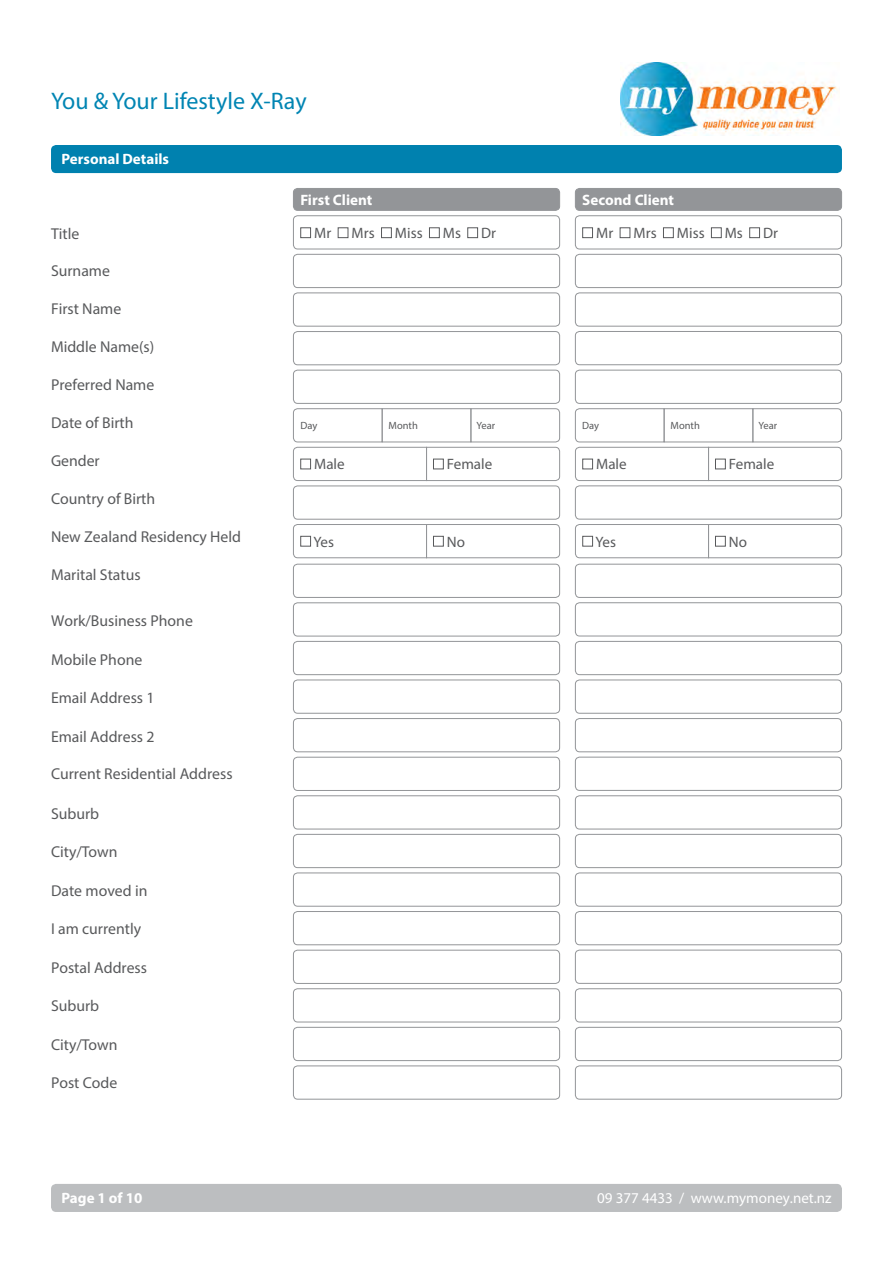
<style>
.page{position:relative;width:893px;height:1263px;background:#fff}
.page>*{position:absolute;margin:0;border:0;box-sizing:border-box;transform-origin:0 0}
.t1{font:24px "Myriad Pro";color:#0085b3}
.t2{font:15.75px "Myriad Pro";color:#58595b}
.t3{font:15px "Myriad Pro";color:#58595b}
.t4{font:700 15px "Myriad Pro";color:#fff}
.t5{font:15px "Myriad Pro";color:#fff}
.t6{font:10.5px "Myriad Pro";color:#58595b}
</style>
<div class="page">
<div style="left:293px;top:188px;width:267px;height:22px;background:#939598;border-radius:4px"></div>
<div style="left:293px;top:188px;width:267px;height:23px;border:1px solid #939598;border-radius:4px"></div>
<div style="left:575px;top:188px;width:267px;height:22px;background:#939598;border-radius:4px"></div>
<div style="left:575px;top:188px;width:267px;height:23px;border:1px solid #939598;border-radius:4px"></div>
<div style="left:51px;top:145px;width:791px;height:28px;background:#0081af;border-radius:5px"></div>
<div style="left:51px;top:1184px;width:791px;height:28px;background:#bcbec0;border-radius:5px"></div>
<div style="left:300px;top:227px;width:11px;height:11px;border:1px solid #58595b"></div>
<div style="left:338px;top:227px;width:10px;height:11px;border:1px solid #58595b"></div>
<div style="left:381px;top:227px;width:11px;height:11px;border:1px solid #58595b"></div>
<div style="left:429px;top:227px;width:11px;height:11px;border:1px solid #58595b"></div>
<div style="left:467px;top:227px;width:11px;height:11px;border:1px solid #58595b"></div>
<div style="left:582px;top:227px;width:11px;height:11px;border:1px solid #58595b"></div>
<div style="left:620px;top:227px;width:10px;height:11px;border:1px solid #58595b"></div>
<div style="left:663px;top:227px;width:11px;height:11px;border:1px solid #58595b"></div>
<div style="left:711px;top:227px;width:11px;height:11px;border:1px solid #58595b"></div>
<div style="left:749px;top:227px;width:11px;height:11px;border:1px solid #58595b"></div>
<div style="left:293px;top:215px;width:267px;height:34px;border:1px solid #939598;border-radius:4px"></div>
<div style="left:293px;top:254px;width:267px;height:34px;border:1px solid #939598;border-radius:4px"></div>
<div style="left:293px;top:872px;width:267px;height:34px;border:1px solid #939598;border-radius:4px"></div>
<div style="left:293px;top:680px;width:267px;height:34px;border:1px solid #939598;border-radius:4px"></div>
<div style="left:293px;top:1027px;width:267px;height:34px;border:1px solid #939598;border-radius:4px"></div>
<div style="left:293px;top:331px;width:267px;height:34px;border:1px solid #939598;border-radius:4px"></div>
<div style="left:293px;top:602px;width:267px;height:34px;border:1px solid #939598;border-radius:4px"></div>
<div style="left:293px;top:950px;width:267px;height:34px;border:1px solid #939598;border-radius:4px"></div>
<div style="left:293px;top:485px;width:267px;height:35px;border:1px solid #939598;border-radius:4px"></div>
<div style="left:293px;top:757px;width:267px;height:34px;border:1px solid #939598;border-radius:4px"></div>
<div style="left:293px;top:292px;width:267px;height:35px;border:1px solid #939598;border-radius:4px"></div>
<div style="left:293px;top:564px;width:267px;height:34px;border:1px solid #939598;border-radius:4px"></div>
<div style="left:293px;top:911px;width:267px;height:34px;border:1px solid #939598;border-radius:4px"></div>
<svg style="left:293px;top:408px;width:267px;height:73px"></svg>
<svg style="left:575px;top:408px;width:267px;height:73px"></svg>
<div style="left:293px;top:718px;width:267px;height:34px;border:1px solid #939598;border-radius:4px"></div>
<div style="left:293px;top:1065px;width:267px;height:34px;border:1px solid #939598;border-radius:4px"></div>
<div style="left:293px;top:370px;width:267px;height:34px;border:1px solid #939598;border-radius:4px"></div>
<div style="left:293px;top:641px;width:267px;height:34px;border:1px solid #939598;border-radius:4px"></div>
<div style="left:293px;top:988px;width:267px;height:34px;border:1px solid #939598;border-radius:4px"></div>
<div style="left:293px;top:834px;width:267px;height:34px;border:1px solid #939598;border-radius:4px"></div>
<div style="left:293px;top:795px;width:267px;height:34px;border:1px solid #939598;border-radius:4px"></div>
<div style="left:575px;top:215px;width:267px;height:34px;border:1px solid #939598;border-radius:4px"></div>
<div style="left:575px;top:254px;width:267px;height:34px;border:1px solid #939598;border-radius:4px"></div>
<div style="left:575px;top:292px;width:267px;height:35px;border:1px solid #939598;border-radius:4px"></div>
<div style="left:575px;top:564px;width:267px;height:34px;border:1px solid #939598;border-radius:4px"></div>
<div style="left:575px;top:911px;width:267px;height:34px;border:1px solid #939598;border-radius:4px"></div>
<div style="left:575px;top:718px;width:267px;height:34px;border:1px solid #939598;border-radius:4px"></div>
<div style="left:575px;top:1065px;width:267px;height:34px;border:1px solid #939598;border-radius:4px"></div>
<div style="left:575px;top:370px;width:267px;height:34px;border:1px solid #939598;border-radius:4px"></div>
<div style="left:575px;top:641px;width:267px;height:34px;border:1px solid #939598;border-radius:4px"></div>
<div style="left:575px;top:988px;width:267px;height:34px;border:1px solid #939598;border-radius:4px"></div>
<div style="left:575px;top:795px;width:267px;height:34px;border:1px solid #939598;border-radius:4px"></div>
<div style="left:575px;top:331px;width:267px;height:34px;border:1px solid #939598;border-radius:4px"></div>
<div style="left:575px;top:602px;width:267px;height:34px;border:1px solid #939598;border-radius:4px"></div>
<div style="left:575px;top:950px;width:267px;height:34px;border:1px solid #939598;border-radius:4px"></div>
<div style="left:575px;top:485px;width:267px;height:34px;border:1px solid #939598;border-radius:4px"></div>
<div style="left:575px;top:757px;width:267px;height:34px;border:1px solid #939598;border-radius:4px"></div>
<div style="left:575px;top:680px;width:267px;height:34px;border:1px solid #939598;border-radius:4px"></div>
<div style="left:575px;top:1027px;width:267px;height:34px;border:1px solid #939598;border-radius:4px"></div>
<div style="left:575px;top:872px;width:267px;height:34px;border:1px solid #939598;border-radius:4px"></div>
<div style="left:575px;top:834px;width:267px;height:34px;border:1px solid #939598;border-radius:4px"></div>
<svg style="left:293px;top:524px;width:267px;height:34px"></svg>
<svg style="left:575px;top:524px;width:267px;height:34px"></svg>
<img style="left:620px;top:63px;width:218px;height:72px">
<h1 class="t1" style="left:51px;top:86px;width:257px">You &amp; Your Lifestyle X-Ray</h1>
<p class="t4" style="left:62px;top:149px;width:109px">Personal Details</p>
<p class="t2" style="left:51px;top:224px;width:30px">Title</p>
<p class="t2" style="left:51px;top:261px;width:60px">Surname</p>
<p class="t2" style="left:51px;top:299px;width:72px">First Name</p>
<p class="t2" style="left:51px;top:337px;width:105px">Middle Name(s)</p>
<p class="t2" style="left:51px;top:375px;width:105px">Preferred Name</p>
<p class="t2" style="left:51px;top:413px;width:84px">Date of Birth</p>
<p class="t2" style="left:51px;top:451px;width:50px">Gender</p>
<p class="t2" style="left:51px;top:489px;width:106px">Country of Birth</p>
<p class="t2" style="left:51px;top:527px;width:192px">New Zealand Residency Held</p>
<p class="t2" style="left:51px;top:565px;width:91px">Marital Status</p>
<p class="t2" style="left:51px;top:611px;width:143px">Work/Business Phone</p>
<p class="t2" style="left:51px;top:649px;width:93px">Mobile Phone</p>
<p class="t2" style="left:51px;top:688px;width:105px">Email Address 1</p>
<p class="t2" style="left:51px;top:727px;width:105px">Email Address 2</p>
<p class="t2" style="left:51px;top:764px;width:183px">Current Residential Address</p>
<p class="t2" style="left:51px;top:804px;width:50px">Suburb</p>
<p class="t2" style="left:51px;top:842px;width:68px">City/Town</p>
<p class="t2" style="left:51px;top:881px;width:98px">Date moved in</p>
<p class="t2" style="left:51px;top:919px;width:92px">I am currently</p>
<p class="t2" style="left:51px;top:958px;width:98px">Postal Address</p>
<p class="t2" style="left:51px;top:996px;width:50px">Suburb</p>
<p class="t2" style="left:51px;top:1035px;width:68px">City/Town</p>
<p class="t2" style="left:51px;top:1073px;width:68px">Post Code</p>
<p class="t4" style="left:62px;top:1188px;width:82px">Page 1 of 10</p>
<p class="t4" style="left:300px;top:190px;width:74px">First Client</p>
<p class="t4" style="left:582px;top:190px;width:93px">Second Client</p>
<p class="t3" style="left:314px;top:224px;width:19px">Mr</p>
<p class="t3" style="left:352px;top:224px;width:25px">Mrs</p>
<p class="t3" style="left:395px;top:224px;width:29px">Miss</p>
<p class="t3" style="left:443px;top:224px;width:20px">Ms</p>
<p class="t3" style="left:481px;top:224px;width:16px">Dr</p>
<p class="t3" style="left:596px;top:224px;width:19px">Mr</p>
<p class="t3" style="left:633px;top:224px;width:25px">Mrs</p>
<p class="t3" style="left:677px;top:224px;width:29px">Miss</p>
<p class="t3" style="left:725px;top:224px;width:20px">Ms</p>
<p class="t3" style="left:763px;top:224px;width:16px">Dr</p>
<p class="t6" style="left:300px;top:419px;width:18px">Day</p>
<p class="t6" style="left:389px;top:419px;width:31px">Month</p>
<p class="t6" style="left:477px;top:419px;width:20px">Year</p>
<p class="t6" style="left:582px;top:419px;width:18px">Day</p>
<p class="t6" style="left:670px;top:419px;width:31px">Month</p>
<p class="t6" style="left:759px;top:419px;width:20px">Year</p>
<p class="t3" style="left:314px;top:455px;width:32px">Male</p>
<p class="t3" style="left:447px;top:455px;width:47px">Female</p>
<p class="t3" style="left:596px;top:455px;width:32px">Male</p>
<p class="t3" style="left:729px;top:455px;width:47px">Female</p>
<p class="t3" style="left:313px;top:532px;width:22px">Yes</p>
<p class="t3" style="left:447px;top:532px;width:20px">No</p>
<p class="t3" style="left:595px;top:532px;width:22px">Yes</p>
<p class="t3" style="left:729px;top:532px;width:20px">No</p>
<p class="t5" style="left:597px;top:1188px;width:236px">09 377 4433 / www.mymoney.net.nz</p>
</div>
